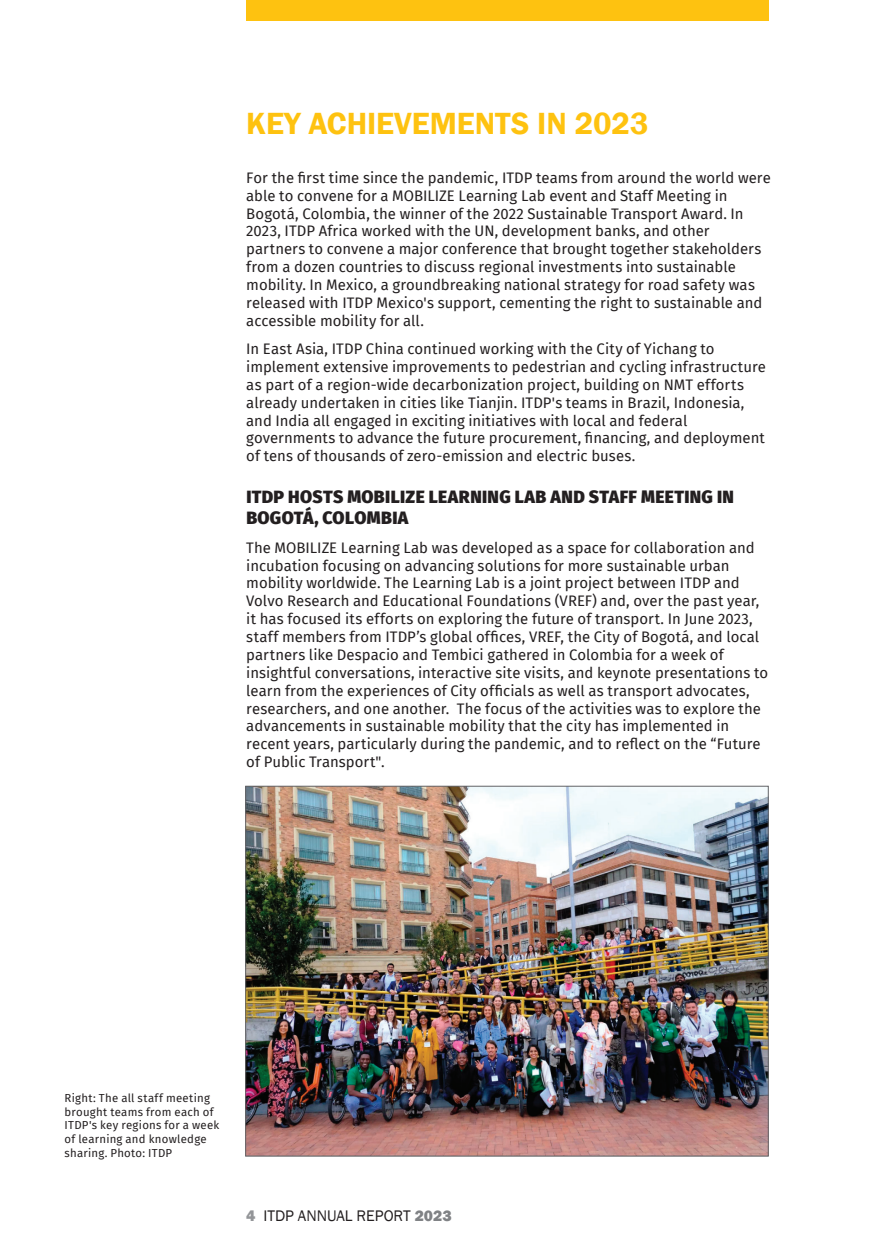
<style>
.page{position:relative;width:874px;height:1241px;background:#fff}
.page>*{position:absolute;margin:0;border:0;box-sizing:border-box;transform-origin:0 0}
.t1{font:600 31.5px "Franklin Gothic";color:#fec210}
.t2{font:900 17.5px/21px "Fira Sans";letter-spacing:.02em;color:#231f20}
.t3{font:15.75px "Franklin Gothic";color:#231f20}
.t4{font:14.88px/17.8px "Fira Sans";color:#231f20}
.t5{font:11.38px/13.7px "Fira Sans";letter-spacing:.025em;color:#231f20}
.s1{font-weight:800;color:#939598}
.s2{font-weight:800;color:#808285}
</style>
<div class="page">
<div style="left:246px;top:0;width:522px;height:21px;background:#fec210"></div>
<img style="left:247px;top:787px;width:519px;height:367px">
<h1 class="t1" style="left:246px;top:104px;width:403px">KEY ACHIEVEMENTS IN 2023</h1>
<p class="t4" style="left:246px;top:168px;width:525px">For the first time since the pandemic, ITDP teams from around the world were able to convene for a MOBILIZE Learning Lab event and Staff Meeting in Bogotá, Colombia, the winner of the 2022 Sustainable Transport Award. In 2023, ITDP Africa worked with the UN, development banks, and other partners to convene a major conference that brought together stakeholders from a dozen countries to discuss regional investments into sustainable mobility. In Mexico, a groundbreaking national strategy for road safety was released with ITDP Mexico's support, cementing the right to sustainable and accessible mobility for all.</p>
<p class="t4" style="left:246px;top:339px;width:521px">In East Asia, ITDP China continued working with the City of Yichang to implement extensive improvements to pedestrian and cycling infrastructure as part of a region-wide decarbonization project, building on NMT efforts already undertaken in cities like Tianjin. ITDP's teams in Brazil, Indonesia, and India all engaged in exciting initiatives with local and federal governments to advance the future procurement, financing, and deployment of tens of thousands of zero-emission and electric buses.</p>
<p class="t2" style="left:246px;top:485px;width:489px">ITDP HOSTS MOBILIZE LEARNING LAB AND STAFF MEETING IN<br>BOGOTÁ, COLOMBIA</p>
<p class="t4" style="left:246px;top:538px;width:523px">The MOBILIZE Learning Lab was developed as a space for collaboration and incubation focusing on advancing solutions for more sustainable urban mobility worldwide. The Learning Lab is a joint project between ITDP and Volvo Research and Educational Foundations (VREF) and, over the past year, it has focused its efforts on exploring the future of transport. In June 2023, staff members from ITDP’s global offices, VREF, the City of Bogotá, and local partners like Despacio and Tembici gathered in Colombia for a week of insightful conversations, interactive site visits, and keynote presentations to learn from the experiences of City officials as well as transport advocates, researchers, and one another. The focus of the activities was to explore the advancements in sustainable mobility that the city has implemented in recent years, particularly during the pandemic, and to reflect on the “Future of Public Transport".</p>
<p class="t5" style="left:64px;top:1090px;width:156px">Right: The all staff meeting brought teams from each of<br>ITDP's key regions for a week of learning and knowledge sharing. Photo: ITDP</p>
<p class="t3" style="left:246px;top:1205px;width:207px"><span class="s1">4</span> ITDP ANNUAL REPORT <span class="s2">2023</span></p>
</div>
